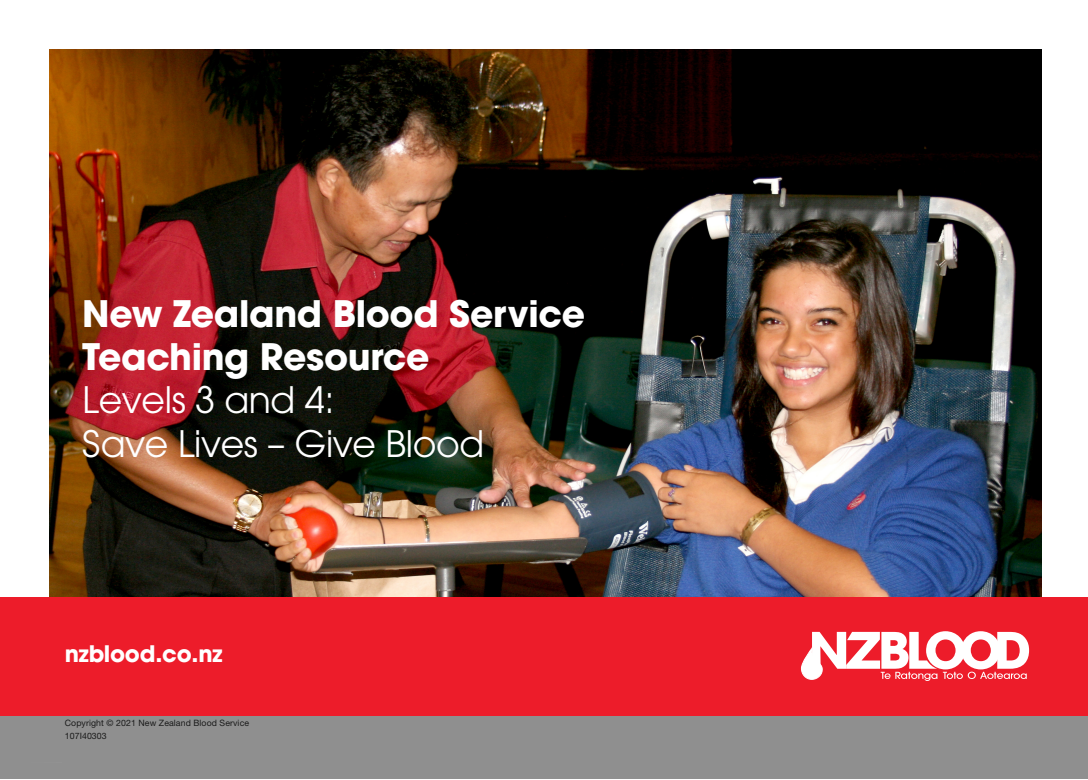
<style>
.page{position:relative;width:1088px;height:780px;background:#fff}
.page>*{position:absolute;margin:0;border:0;box-sizing:border-box;transform-origin:0 0}
.head1{font:700 36.25px/42.5px "ITC Avant Garde Pro";letter-spacing:-.01em;color:#fff}
.Heading1{font:36.25px/43.8px "ITC Avant Garde Pro";letter-spacing:-.01em;color:#fff}
.www{font:700 22.62px "ITC Avant Garde Pro";letter-spacing:-.01em;color:#fff}
.sm{font:8.75px "Helvetica Neue LT Std";letter-spacing:.01em;color:#1a1a1a}
</style>
<div class="page">
<img style="left:50px;top:50px;width:992px;height:547px">
<div style="left:0;top:611px;width:1088px;height:167px;background:#8f8f8f"></div>
<div style="left:1px;top:597px;width:1087px;height:118px;background:#ed1c2a"></div>
<svg style="left:801px;top:631px;width:228px;height:50px"></svg>
<p class="head1" style="left:82px;top:292px;width:504px">New Zealand Blood Service<br>Teaching Resource</p>
<p class="Heading1" style="left:82px;top:377px;width:404px">Levels 3 and 4:<br>Save Lives – Give Blood</p>
<p class="www" style="left:65px;top:638px;width:159px">nzblood.co.nz</p>
<p class="sm" style="left:65px;top:717px;width:186px">Copyright © 2021 New Zealand Blood Service</p>
<p class="sm" style="left:65px;top:730px;width:43px">107I40303</p>
</div>
